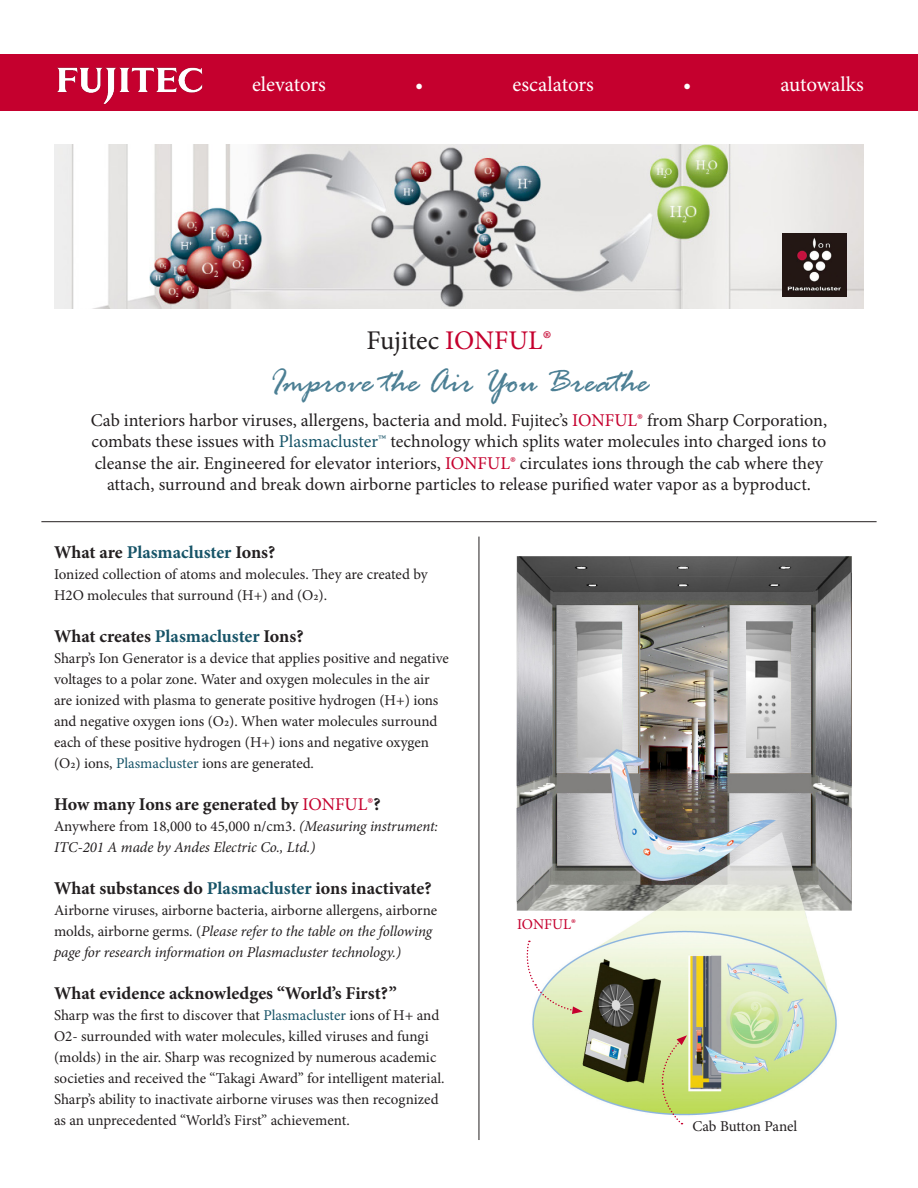
<style>
.page{position:relative;width:918px;height:1188px;background:#fff}
.page>*{position:absolute;margin:0;border:0;box-sizing:border-box;transform-origin:0 0}
.t1{font:italic 36px "Rage";color:#4c7f94}
.t2{font:27px "Minion Pro";letter-spacing:-.005em;color:#231f20}
.t3{font:21px "Minion Pro";letter-spacing:-.005em;color:#fff}
.t4{font:18px/21.6px "Minion Pro";color:#231f20;text-align:center}
.t5{font:700 18px "Minion Pro";color:#231f20}
.t6{font:700 18px "Minion Pro";letter-spacing:-.005em;color:#175468}
.t7{font:15px/21px "Minion Pro";color:#231f20}
.t8{font:italic 15px/21px "Minion Pro";letter-spacing:-.005em;color:#231f20}
.t9{font:15px "Minion Pro";color:#c5002e}
.s1{color:#c5002e}
.s2{color:#175468}
.s3{color:#231f20}
.s4{font-weight:400;color:#c5002e}
.s5{font-style:normal}
</style>
<div class="page">
<img style="left:516px;top:556px;width:336px;height:560px">
<img style="left:55px;top:145px;width:809px;height:163px">
<div style="left:0;top:54px;width:918px;height:56px;background:#c5002e"></div>
<img style="left:57px;top:67px;width:146px;height:37px">
<hr style="left:41px;top:521px;width:836px;height:1px;background:#231f20">
<hr style="left:479px;top:537px;width:1px;height:603px;background:#231f20">
<img style="left:782px;top:234px;width:64px;height:63px">
<svg style="left:525px;top:941px;width:58px;height:73px"></svg>
<svg style="left:661px;top:1035px;width:26px;height:89px;background:#ccd986"></svg>
<p class="t3" style="left:252px;top:70px;width:75px">elevators</p>
<p class="t3" style="left:415px;top:70px;width:10px">•</p>
<p class="t3" style="left:512px;top:70px;width:83px">escalators</p>
<p class="t3" style="left:683px;top:70px;width:10px">•</p>
<p class="t3" style="left:780px;top:70px;width:85px">autowalks</p>
<p class="t2" style="left:366px;top:323px;width:187px">Fujitec <span class="s1">IONFUL®</span></p>
<p class="t1" style="left:269px;top:362px;width:381px">Improve the Air You Breathe</p>
<p class="t4" style="left:91px;top:409px;width:738px">Cab interiors harbor viruses, allergens, bacteria and mold. Fujitec’s <span class="s1">IONFUL®</span> from Sharp Corporation, combats these issues with <span class="s2">Plasmacluster™</span> technology which splits water molecules into charged ions to cleanse the air. Engineered for elevator interiors, <span class="s1">IONFUL®</span> circulates ions through the cab where they attach, surround and break down airborne particles to release purified water vapor as a byproduct.</p>
<p class="t6" style="left:54px;top:539px;width:223px"><span class="s3">What are</span> Plasmacluster <span class="s3">Ions?</span></p>
<p class="t7" style="left:54px;top:563px;width:375px">Ionized collection of atoms and molecules. They are created by<br>H2O molecules that surround (H+) and (O2).</p>
<p class="t5" style="left:54px;top:623px;width:251px">What creates <span class="s2">Plasmacluster</span> Ions?</p>
<p class="t7" style="left:54px;top:647px;width:396px">Sharp’s Ion Generator is a device that applies positive and negative voltages to a polar zone. Water and oxygen molecules in the air are ionized with plasma to generate positive hydrogen (H+) ions and negative oxygen ions (O2). When water molecules surround each of these positive hydrogen (H+) ions and negative oxygen (O2) ions, <span class="s2">Plasmacluster</span> ions are generated.</p>
<p class="t5" style="left:54px;top:792px;width:328px">How many Ions are generated by <span class="s4">IONFUL®</span>?</p>
<p class="t8" style="left:54px;top:816px;width:386px"><span class="s5">Anywhere from 18,000 to 45,000 n/cm3.</span> (Measuring instrument:<br>ITC-201 A made by Andes Electric Co., Ltd.)</p>
<p class="t5" style="left:54px;top:876px;width:379px">What substances do <span class="s2">Plasmacluster</span> ions inactivate?</p>
<p class="t8" style="left:54px;top:900px;width:385px"><span class="s5">Airborne viruses, airborne bacteria, airborne allergens, airborne molds, airborne germs. (</span>Please refer to the table on the following page for research information on Plasmacluster technology.)</p>
<p class="t5" style="left:54px;top:981px;width:344px">What evidence acknowledges “World’s First?”</p>
<p class="t7" style="left:54px;top:1005px;width:392px">Sharp was the first to discover that <span class="s2">Plasmacluster</span> ions of H+ and O2- surrounded with water molecules, killed viruses and fungi (molds) in the air. Sharp was recognized by numerous academic societies and received the “Takagi Award” for intelligent material.<br>Sharp’s ability to inactivate airborne viruses was then recognized as an unprecedented “World’s First” achievement.</p>
<p class="t9" style="left:517px;top:914px;width:61px">IONFUL®</p>
<p class="t7" style="left:692px;top:1116px;width:106px">Cab Button Panel</p>
</div>
